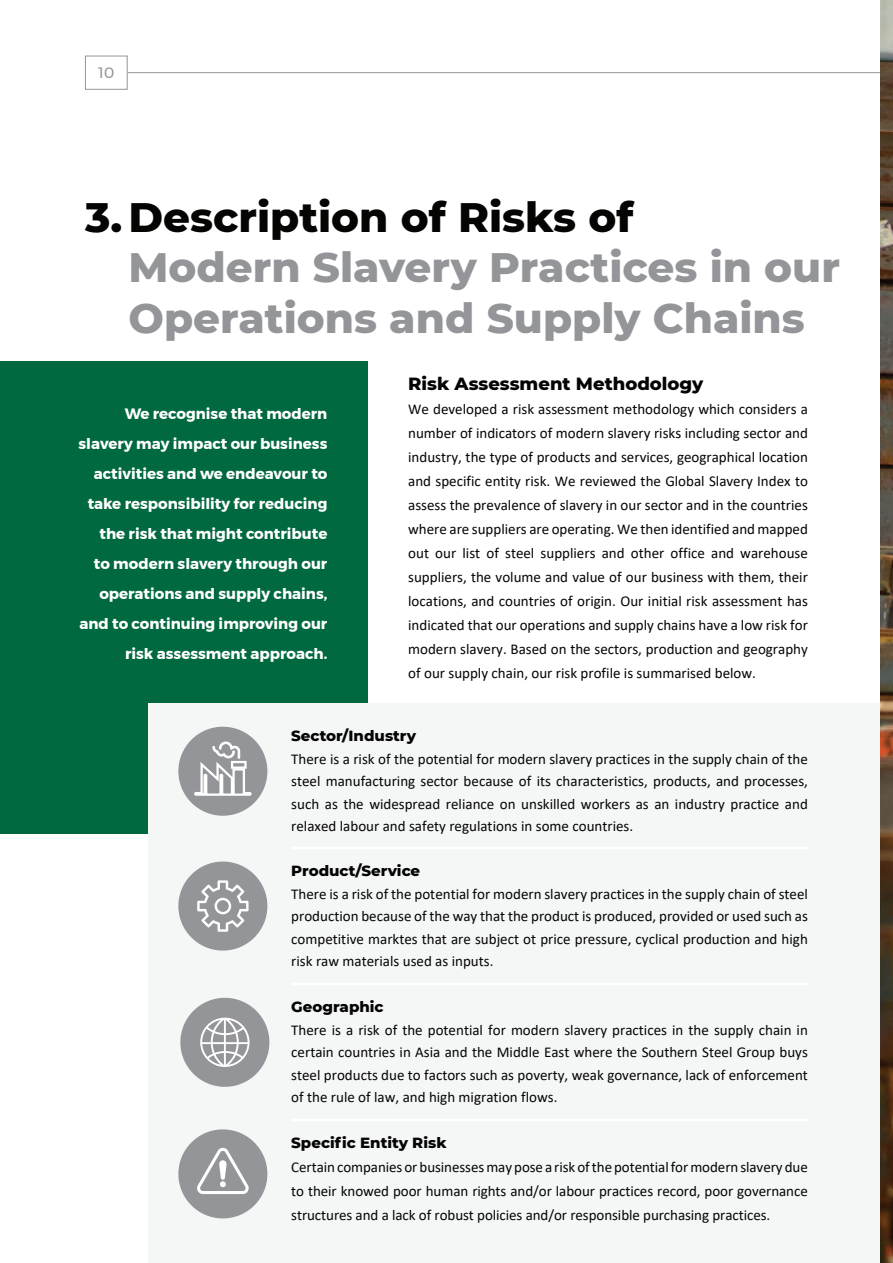
<style>
.page{position:relative;width:893px;height:1263px;background:#fff}
.page>*{position:absolute;margin:0;border:0;box-sizing:border-box;transform-origin:0 0}
.t1{font:800 42px/50.4px "Montserrat";color:#939598}
.t2{font:800 42px "Montserrat";color:#040503}
.t3{font:800 18px "Montserrat";color:#040503}
.t4{font:15px/24px "Calibri";color:#040503;text-align:justify}
.t5{font:700 15px/30px "Montserrat";color:#fff;text-align:right}
.t6{font:800 15px "Montserrat";color:#040503}
.t7{font:15px "Montserrat";color:#939598}
</style>
<div class="page">
<div style="left:0;top:361px;width:368px;height:472px;background:#00693f"></div>
<div style="left:149px;top:704px;width:744px;height:559px;background:#f5f7f7"></div>
<hr style="left:291px;top:847px;width:517px;height:1px;background:#fff">
<hr style="left:291px;top:983px;width:517px;height:2px;background:#fff">
<hr style="left:291px;top:1120px;width:517px;height:1px;background:#fff">
<div style="left:178px;top:727px;width:89px;height:89px;background:#939598;border-radius:50%"></div>
<div style="left:178px;top:861px;width:89px;height:89px;background:#939598;border-radius:50%"></div>
<svg style="left:197px;top:880px;width:52px;height:52px"></svg>
<div style="left:178px;top:1129px;width:89px;height:89px;background:#939598;border-radius:50%"></div>
<svg style="left:197px;top:1148px;width:52px;height:46px"></svg>
<svg style="left:193px;top:728px;width:60px;height:68px"></svg>
<div style="left:85px;top:56px;width:43px;height:34px;border:1px solid #939598"></div>
<hr style="left:128px;top:72px;width:752px;height:1px;background:#939598">
<img style="left:880px;top:0;width:13px;height:1263px">
<div style="left:180px;top:998px;width:89px;height:89px;background:#939598;border-radius:50%"></div>
<svg style="left:200px;top:1018px;width:50px;height:49px"></svg>
<p class="t7" style="left:98px;top:62px;width:18px">10</p>
<h1 class="t2" style="left:85px;top:186px;width:550px">3. Description of Risks of</h1>
<h1 class="t1" style="left:129px;top:240px;width:713px">Modern Slavery Practices in our<br>Operations and Supply Chains</h1>
<p class="t5" style="left:78px;top:399px;width:250px">We recognise that modern slavery may impact our business activities and we endeavour to take responsibility for reducing the risk that might contribute<br>to modern slavery through our operations and supply chains, and to continuing improving our risk assessment approach.</p>
<p class="t3" style="left:408px;top:370px;width:297px">Risk Assessment Methodology</p>
<p class="t4" style="left:408px;top:397px;width:401px">We developed a risk assessment methodology which considers a number of indicators of modern slavery risks including sector and industry, the type of products and services, geographical location and specific entity risk. We reviewed the Global Slavery Index to assess the prevalence of slavery in our sector and in the countries where are suppliers are operating. We then identified and mapped out our list of steel suppliers and other office and warehouse suppliers, the volume and value of our business with them, their locations, and countries of origin. Our initial risk assessment has indicated that our operations and supply chains have a low risk for modern slavery. Based on the sectors, production and geography of our supply chain, our risk profile is summarised below.</p>
<p class="t6" style="left:291px;top:725px;width:126px">Sector/Industry</p>
<p class="t4" style="left:291px;top:747px;width:518px;line-height:22.5px">There is a risk of the potential for modern slavery practices in the supply chain of the steel manufacturing sector because of its characteristics, products, and processes, such as the widespread reliance on unskilled workers as an industry practice and relaxed labour and safety regulations in some countries.</p>
<p class="t6" style="left:291px;top:860px;width:130px">Product/Service</p>
<p class="t4" style="left:291px;top:882px;width:518px;line-height:22.5px">There is a risk of the potential for modern slavery practices in the supply chain of steel production because of the way that the product is produced, provided or used such as competitive marktes that are subject ot price pressure, cyclical production and high risk raw materials used as inputs.</p>
<p class="t6" style="left:291px;top:996px;width:94px">Geographic</p>
<p class="t4" style="left:291px;top:1018px;width:518px;line-height:22.5px">There is a risk of the potential for modern slavery practices in the supply chain in certain countries in Asia and the Middle East where the Southern Steel Group buys steel products due to factors such as poverty, weak governance, lack of enforcement of the rule of law, and high migration flows.</p>
<p class="t6" style="left:291px;top:1131px;width:157px">Specific Entity Risk</p>
<p class="t4" style="left:291px;top:1154px;width:518px">Certain companies or businesses may pose a risk of the potential for modern slavery due to their knowed poor human rights and/or labour practices record, poor governance structures and a lack of robust policies and/or responsible purchasing practices.</p>
</div>
